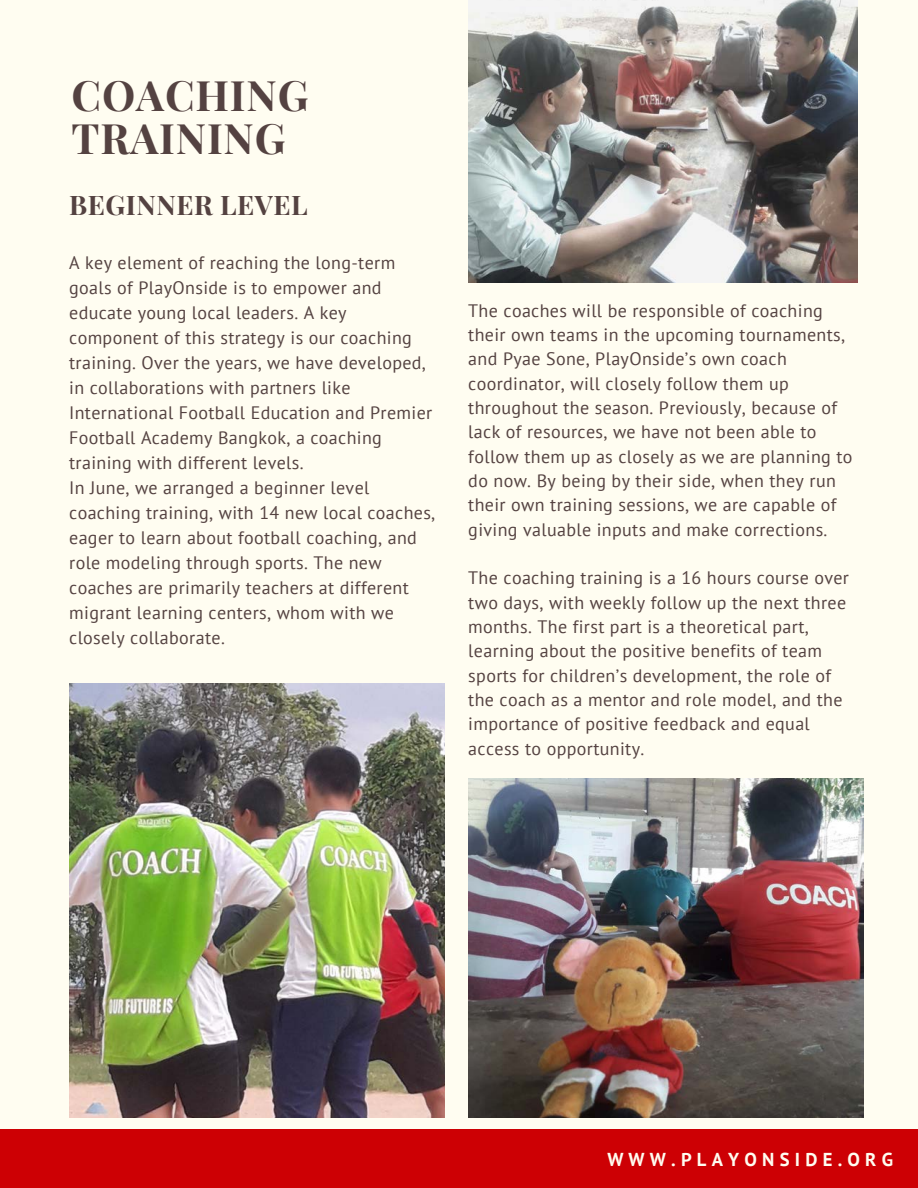
<style>
.page{position:relative;width:918px;height:1188px;background:#fffdf1}
.page>*{position:absolute;margin:0;border:0;box-sizing:border-box;transform-origin:0 0}
.t1{font:700 42px/42.3px "Playfair Display";letter-spacing:.02em;color:#544241}
.t2{font:700 27px "Playfair Display";letter-spacing:.02em;color:#544241}
.t3{font:700 18.6px "PT Sans";letter-spacing:.28em;color:#fffdf1}
.t4{font:18px/24.3px "PT Sans";letter-spacing:.02em;color:#544241}
</style>
<div class="page">
<img style="left:69px;top:683px;width:376px;height:435px">
<div style="left:0;top:1130px;width:918px;height:58px;background:#cd0004"></div>
<img style="left:468px;top:0;width:390px;height:282px">
<img style="left:468px;top:778px;width:395px;height:340px">
<h1 class="t1" style="left:72px;top:73px;width:238px">COACHING<br>TRAINING</h1>
<h2 class="t2" style="left:69px;top:186px;width:240px">BEGINNER LEVEL</h2>
<p class="t4" style="left:69px;top:249px;width:368px;line-height:25px">A key element of reaching the long-term goals of PlayOnside is to empower and educate young local leaders. A key component of this strategy is our coaching training. Over the years, we have developed, in collaborations with partners like International Football Education and Premier Football Academy Bangkok, a coaching training with different levels.<br>In June, we arranged a beginner level coaching training, with 14 new local coaches, eager to learn about football coaching, and role modeling through sports. The new coaches are primarily teachers at different migrant learning centers, whom with we closely collaborate.</p>
<p class="t4" style="left:468px;top:298px;width:386px">The coaches will be responsible of coaching their own teams in the upcoming tournaments, and Pyae Sone, PlayOnside’s own coach coordinator, will closely follow them up throughout the season. Previously, because of lack of resources, we have not been able to follow them up as closely as we are planning to do now. By being by their side, when they run their own training sessions, we are capable of giving valuable inputs and make corrections.</p>
<p class="t4" style="left:468px;top:566px;width:382px">The coaching training is a 16 hours course over two days, with weekly follow up the next three months. The first part is a theoretical part, learning about the positive benefits of team sports for children’s development, the role of the coach as a mentor and role model, and the importance of positive feedback and equal access to opportunity.</p>
<p class="t3" style="left:607px;top:1147px;width:287px">WWW.PLAYONSIDE.ORG</p>
</div>
